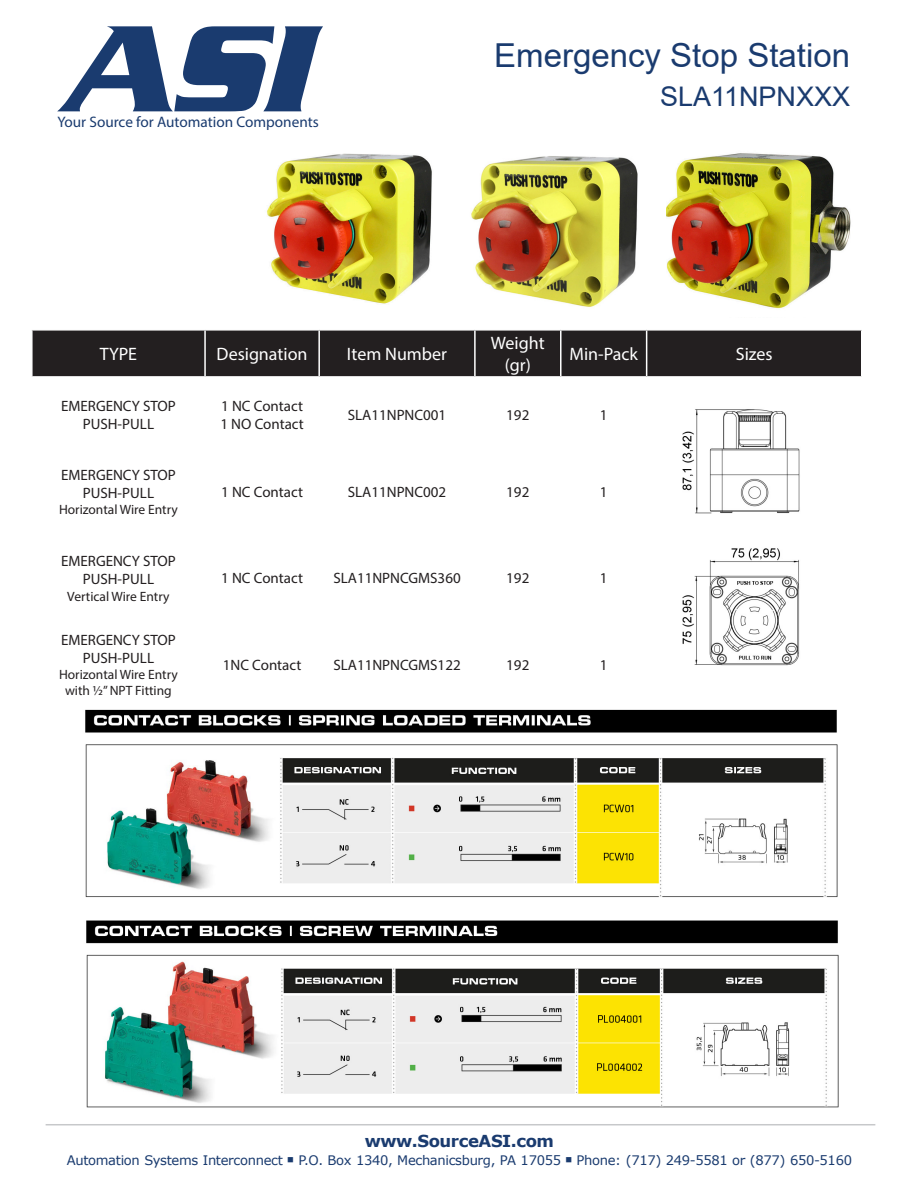
<style>
.page{position:relative;width:918px;height:1188px;background:#fff}
.page>*{position:absolute;margin:0;border:0;box-sizing:border-box;transform-origin:0 0}
.t1{font:33px "Arial";color:#1a3b6f}
.t2{font:27px "Arial";color:#1a3b6f}
.t3{font:18px/21.6px "Myriad Pro";color:#fff;text-align:center}
.t4{font:700 16.5px "Verdana";letter-spacing:-.025em;color:#1a3b6f}
.t5{font:15.3px "Myriad Pro";color:#1a3b6f}
.Paragraph_Style_1{font:15px "Myriad Pro";color:#231f20}
.Paragraph_Style_1-2{font:13.5px "Myriad Pro";color:#231f20}
.t6{font:13.2px "Verdana";letter-spacing:-.025em;color:#1a3b6f}
</style>
<div class="page">
<svg style="left:57px;top:26px;width:266px;height:85px"></svg>
<hr style="left:46px;top:1124px;width:829px;height:1px;background:#c7c8ca">
<img style="left:267px;top:153px;width:165px;height:151px">
<img style="left:666px;top:153px;width:185px;height:156px">
<img style="left:85px;top:709px;width:753px;height:189px">
<img style="left:86px;top:920px;width:753px;height:188px">
<div style="left:33px;top:331px;width:828px;height:45px;background:#231f20"></div>
<hr style="left:204px;top:331px;width:2px;height:45px;background:#fff">
<hr style="left:318px;top:331px;width:2px;height:45px;background:#fff">
<hr style="left:474px;top:331px;width:2px;height:45px;background:#fff">
<hr style="left:560px;top:331px;width:2px;height:45px;background:#fff">
<hr style="left:646px;top:331px;width:1px;height:45px;background:#fff">
<img style="left:682px;top:409px;width:118px;height:257px">
<img style="left:471px;top:156px;width:167px;height:151px">
<p class="t5" style="left:57px;top:112px;width:263px">Your Source for Automation Components</p>
<p class="t1" style="left:494px;top:33px;width:357px">Emergency Stop Station</p>
<p class="t2" style="left:660px;top:78px;width:192px">SLA11NPNXXX</p>
<p class="t3" style="left:100px;top:343px;width:39px">TYPE</p>
<p class="t3" style="left:217px;top:343px;width:93px">Designation</p>
<p class="t3" style="left:347px;top:343px;width:102px">Item Number</p>
<p class="t3" style="left:491px;top:332px;width:55px">Weight (gr)</p>
<p class="t3" style="left:569px;top:343px;width:70px">Min-Pack</p>
<p class="t3" style="left:736px;top:343px;width:38px">Sizes</p>
<p class="Paragraph_Style_1" style="left:61px;top:397px;width:116px">EMERGENCY STOP</p>
<p class="Paragraph_Style_1" style="left:83px;top:415px;width:73px">PUSH-PULL</p>
<p class="Paragraph_Style_1" style="left:221px;top:397px;width:83px">1 NC Contact</p>
<p class="Paragraph_Style_1" style="left:220px;top:415px;width:85px">1 NO Contact</p>
<p class="Paragraph_Style_1" style="left:348px;top:406px;width:100px">SLA11NPNC001</p>
<p class="Paragraph_Style_1" style="left:506px;top:406px;width:25px">192</p>
<p class="Paragraph_Style_1" style="left:600px;top:406px;width:9px">1</p>
<p class="Paragraph_Style_1" style="left:61px;top:466px;width:116px">EMERGENCY STOP</p>
<p class="Paragraph_Style_1" style="left:83px;top:484px;width:73px">PUSH-PULL</p>
<p class="Paragraph_Style_1-2" style="left:59px;top:501px;width:120px">Horizontal Wire Entry</p>
<p class="Paragraph_Style_1" style="left:61px;top:552px;width:116px">EMERGENCY STOP</p>
<p class="Paragraph_Style_1" style="left:83px;top:570px;width:73px">PUSH-PULL</p>
<p class="Paragraph_Style_1-2" style="left:67px;top:588px;width:104px">Vertical Wire Entry</p>
<p class="Paragraph_Style_1" style="left:61px;top:630px;width:116px">EMERGENCY STOP</p>
<p class="Paragraph_Style_1" style="left:83px;top:648px;width:73px">PUSH-PULL</p>
<p class="Paragraph_Style_1-2" style="left:59px;top:666px;width:120px">Horizontal Wire Entry</p>
<p class="Paragraph_Style_1-2" style="left:65px;top:682px;width:108px">with ½” NPT Fitting</p>
<p class="Paragraph_Style_1" style="left:221px;top:483px;width:83px">1 NC Contact</p>
<p class="Paragraph_Style_1" style="left:348px;top:483px;width:100px">SLA11NPNC002</p>
<p class="Paragraph_Style_1" style="left:506px;top:483px;width:25px">192</p>
<p class="Paragraph_Style_1" style="left:600px;top:483px;width:9px">1</p>
<p class="Paragraph_Style_1" style="left:221px;top:569px;width:83px">1 NC Contact</p>
<p class="Paragraph_Style_1" style="left:333px;top:569px;width:129px">SLA11NPNCGMS360</p>
<p class="Paragraph_Style_1" style="left:506px;top:569px;width:25px">192</p>
<p class="Paragraph_Style_1" style="left:600px;top:569px;width:9px">1</p>
<p class="Paragraph_Style_1" style="left:223px;top:655px;width:80px">1NC Contact</p>
<p class="Paragraph_Style_1" style="left:333px;top:655px;width:129px">SLA11NPNCGMS122</p>
<p class="Paragraph_Style_1" style="left:506px;top:655px;width:25px">192</p>
<p class="Paragraph_Style_1" style="left:600px;top:655px;width:9px">1</p>
<p class="t4" style="left:365px;top:1129px;width:191px">www.SourceASI.com</p>
<p class="t6" style="left:67px;top:1151px;width:787px">Automation Systems Interconnect ■ P.O. Box 1340, Mechanicsburg, PA 17055 ■ Phone: (717) 249-5581 or (877) 650-5160</p>
</div>
